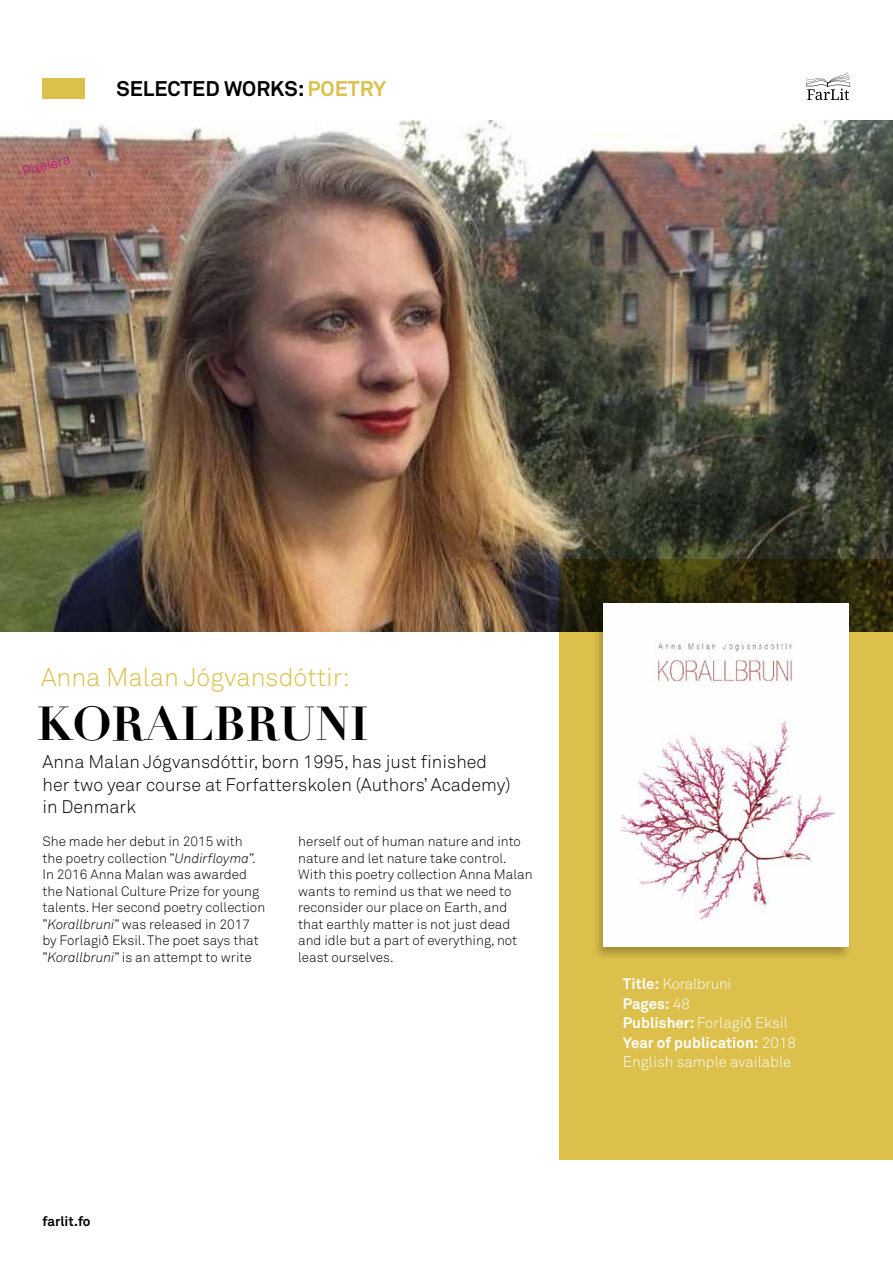
<style>
.page{position:relative;width:893px;height:1263px;background:#fff}
.page>*{position:absolute;margin:0;border:0;box-sizing:border-box;transform-origin:0 0}
.t1{font:700 46.5px "Didot";color:#000}
.t2{font:300 25.5px "Akkurat";color:#dcc04b}
.t3{font:700 21px "Akkurat";color:#000}
.t4{font:300 18px/22.5px "Akkurat";color:#000}
.t5{font:300 15px/19.5px "Akkurat";color:#fff}
.t6{font:300 13.5px/16.5px "Akkurat";color:#000}
.t7{font:700 13.5px "Akkurat";color:#000}
.t8{font:300 13.5px "Akkurat";color:#c4007a}
.s1{color:#dcc04b}
.s2{font-style:italic}
.s3{font-weight:700}
</style>
<div class="page">
<svg style="left:806px;top:72px;width:44px;height:28px"></svg>
<div style="left:43px;top:78px;width:42px;height:21px;background:#dcc04b"></div>
<img style="left:0;top:120px;width:893px;height:512px">
<svg style="left:559px;top:559px;width:334px;height:601px;fill:#dcc04b"></svg>
<div style="left:592px;top:602px;width:261px;height:359px;background:#000;opacity:.26"></div>
<img style="left:604px;top:603px;width:244px;height:343px">
<p class="t8" style="left:20px;top:164px;width:50px;rotate:-15deg">Pixelera</p>
<h3 class="t3" style="left:117px;top:75px;width:271px">SELECTED WORKS: <span class="s1">POETRY</span></h3>
<h2 class="t2" style="left:41px;top:662px;width:310px">Anna Malan Jógvansdóttir:</h2>
<h1 class="t1" style="left:37px;top:694px;width:334px">KORALBRUNI</h1>
<h3 class="t4" style="left:43px;top:751px;width:470px">Anna Malan Jógvansdóttir, born 1995, has just finished her two year course at Forfatterskolen (Authors’ Academy) in Denmark</h3>
<p class="t6" style="left:43px;top:833px;width:224px">She made her debut in 2015 with the poetry collection ”<span class="s2">Undirfloyma</span>”.<br>In 2016 Anna Malan was awarded the National Culture Prize for young talents. Her second poetry collection ”<span class="s2">Korallbruni</span>” was released in 2017 by Forlagið Eksil. The poet says that ”<span class="s2">Korallbruni</span>” is an attempt to write</p>
<p class="t6" style="left:298px;top:833px;width:236px">herself out of human nature and into nature and let nature take control.<br>With this poetry collection Anna Malan wants to remind us that we need to reconsider our place on Earth, and that earthly matter is not just dead and idle but a part of everything, not least ourselves.</p>
<p class="t7" style="left:43px;top:1212px;width:50px">farlit.fo</p>
<p class="t5" style="left:623px;top:974px;width:175px"><span class="s3">Title:</span> Koralbruni<br><span class="s3">Pages:</span> 48<br><span class="s3">Publisher:</span> Forlagið Eksil<br><span class="s3">Year of publication:</span> 2018<br>English sample available</p>
</div>
